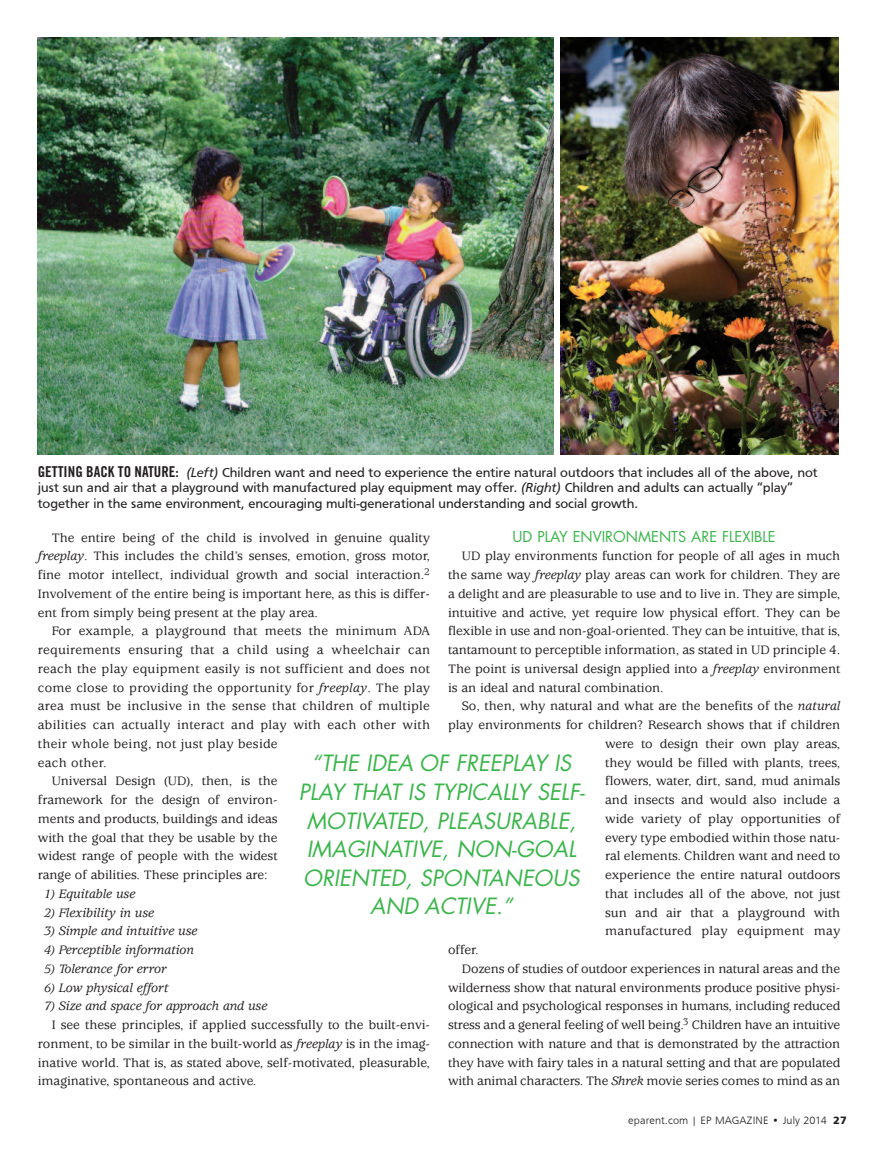
<style>
.page{position:relative;width:878px;height:1161px;background:#fff}
.page>*{position:absolute;margin:0;border:0;box-sizing:border-box;transform-origin:0 0}
.t1{font:italic 21.75px/28.7px "Futura";color:#3ab54a;text-align:center}
.t2{font:14.7px "Futura";color:#3ab54a}
.t3{font:500 13.5px/18.8px "Usherwood";color:#231f20;text-align:justify}
.t4{font:500 13.5px "Usherwood";letter-spacing:.02em;color:#231f20}
.t5{font:13.5px/15.8px "Frutus T";color:#231f20}
.t6{font:italic 500 13.5px "Usherwood";color:#231f20}
.t7{font:11.25px "Frutus T Light";letter-spacing:.01em;color:#231f20}
.s1{font-family:"Trade Gothic Bold Cond Twenty";font-size:15px}
.s2{font-family:"Frutus T Italic"}
.s3{font-style:italic}
.s4{font-family:"Frutus T Bold"}
</style>
<div class="page">
<img style="left:38px;top:38px;width:515px;height:416px">
<img style="left:560px;top:38px;width:278px;height:416px">
<p class="t5" style="left:38px;top:465px;width:781px"><span class="s1">GETTING BACK TO NATURE:</span> <span class="s2">(Left)</span> Children want and need to experience the entire natural outdoors that includes all of the above, not just sun and air that a playground with manufactured play equipment may offer. <span class="s2">(Right)</span> Children and adults can actually “play” together in the same environment, encouraging multi-generational understanding and social growth.</p>
<p class="t2" style="left:512px;top:529px;width:265px">UD PLAY ENVIRONMENTS ARE FLEXIBLE</p>
<p class="t3" style="left:448px;top:548px;width:393px;text-indent:14px">UD play environments function for people of all ages in much the same way <span class="s3">freeplay</span> play areas can work for children. They are a delight and are pleasurable to use and to live in. They are simple, intuitive and active, yet require low physical effort. They can be flexible in use and non-goal-oriented. They can be intuitive, that is, tantamount to perceptible information, as stated in UD principle 4.<br>The point is universal design applied into a <span class="s3">freeplay</span> environment is an ideal and natural combination.</p>
<p class="t3" style="left:462px;top:698px;width:380px">So, then, why natural and what are the benefits of the <span class="s3">natural</span></p>
<p class="t3" style="left:448px;top:717px;width:393px">play environments for children? Research shows that if children</p>
<p class="t3" style="left:605px;top:735px;width:236px">were to design their own play areas,</p>
<p class="t3" style="left:605px;top:754px;width:236px">they would be filled with plants, trees,</p>
<p class="t3" style="left:605px;top:773px;width:236px">flowers, water, dirt, sand, mud animals</p>
<p class="t3" style="left:605px;top:792px;width:236px">and insects and would also include a</p>
<p class="t3" style="left:605px;top:810px;width:236px">wide variety of play opportunities of</p>
<p class="t3" style="left:605px;top:829px;width:236px">every type embodied within those natu-</p>
<p class="t3" style="left:605px;top:848px;width:236px">ral elements. Children want and need to</p>
<p class="t3" style="left:605px;top:867px;width:236px">experience the entire natural outdoors</p>
<p class="t3" style="left:605px;top:885px;width:236px">that includes all of the above, not just</p>
<p class="t3" style="left:605px;top:904px;width:236px">sun and air that a playground with</p>
<p class="t4" style="left:605px;top:926px;width:236px">manufactured play equipment may</p>
<p class="t3" style="left:448px;top:942px;width:32px">offer.</p>
<p class="t3" style="left:462px;top:960px;width:380px">Dozens of studies of outdoor experiences in natural areas and the</p>
<p class="t3" style="left:448px;top:979px;width:393px">wilderness show that natural environments produce positive physi-</p>
<p class="t3" style="left:448px;top:998px;width:393px">ological and psychological responses in humans, including reduced</p>
<p class="t3" style="left:448px;top:1017px;width:393px">stress and a general feeling of well being.<sup>3</sup> Children have an intuitive</p>
<p class="t3" style="left:448px;top:1035px;width:393px">connection with nature and that is demonstrated by the attraction</p>
<p class="t3" style="left:448px;top:1054px;width:393px">they have with fairy tales in a natural setting and that are populated</p>
<p class="t3" style="left:448px;top:1073px;width:393px">with animal characters. The <span class="s3">Shrek</span> movie series comes to mind as an</p>
<p class="t3" style="left:38px;top:529px;width:393px;text-indent:14px">The entire being of the child is involved in genuine quality <span class="s3">freeplay</span>. This includes the child’s senses, emotion, gross motor, fine motor intellect, individual growth and social interaction.<sup>2<br></sup>Involvement of the entire being is important here, as this is differ&shy;ent from simply being present at the play area.</p>
<p class="t4" style="left:52px;top:626px;width:380px">For example, a playground that meets the minimum ADA</p>
<p class="t4" style="left:38px;top:645px;width:393px">requirements ensuring that a child using a wheelchair can</p>
<p class="t4" style="left:38px;top:664px;width:393px">reach the play equipment easily is not sufficient and does not</p>
<p class="t4" style="left:38px;top:682px;width:393px">come close to providing the opportunity for <span class="s3">freeplay</span>. The play</p>
<p class="t4" style="left:38px;top:701px;width:393px">area must be inclusive in the sense that children of multiple</p>
<p class="t4" style="left:38px;top:720px;width:393px">abilities can actually interact and play with each other with</p>
<p class="t4" style="left:38px;top:739px;width:241px">their whole being, not just play beside</p>
<p class="t4" style="left:38px;top:757px;width:70px">each other.</p>
<p class="t3" style="left:52px;top:773px;width:227px">Universal Design (UD), then, is the</p>
<p class="t3" style="left:38px;top:792px;width:241px">framework for the design of environ-</p>
<p class="t3" style="left:38px;top:810px;width:241px">ments and products, buildings and ideas</p>
<p class="t3" style="left:38px;top:829px;width:241px">with the goal that they be usable by the</p>
<p class="t3" style="left:38px;top:848px;width:241px">widest range of people with the widest</p>
<p class="t3" style="left:38px;top:867px;width:231px">range of abilities. These principles are:</p>
<p class="t6" style="left:44px;top:889px;width:93px">1) Equitable use</p>
<p class="t6" style="left:44px;top:907px;width:112px">2) Flexibility in use</p>
<p class="t6" style="left:44px;top:926px;width:155px">3) Simple and intuitive use</p>
<p class="t6" style="left:44px;top:945px;width:151px">4) Perceptible information</p>
<p class="t6" style="left:44px;top:964px;width:124px">5) Tolerance for error</p>
<p class="t6" style="left:44px;top:982px;width:126px">6) Low physical effort</p>
<p class="t6" style="left:44px;top:1001px;width:225px">7) Size and space for approach and use</p>
<p class="t3" style="left:38px;top:1017px;width:393px;text-indent:14px">I see these principles, if applied successfully to the built-envi&shy;ronment, to be similar in the built-world as <span class="s3">freeplay</span> is in the imag&shy;inative world. That is, as stated above, self-motivated, pleasurable, imaginative, spontaneous and active.</p>
<h1 class="t1" style="left:299px;top:751px;width:288px">“THE IDEA OF FREEPLAY IS<br>PLAY THAT IS TYPICALLY SELF-<br>MOTIVATED, PLEASURABLE,<br>IMAGINATIVE, NON-GOAL<br>ORIENTED, SPONTANEOUS<br>AND ACTIVE.”</h1>
<p class="t7" style="left:628px;top:1116px;width:220px">eparent.com | EP MAGAZINE • July 2014 <span class="s4">27</span></p>
</div>
